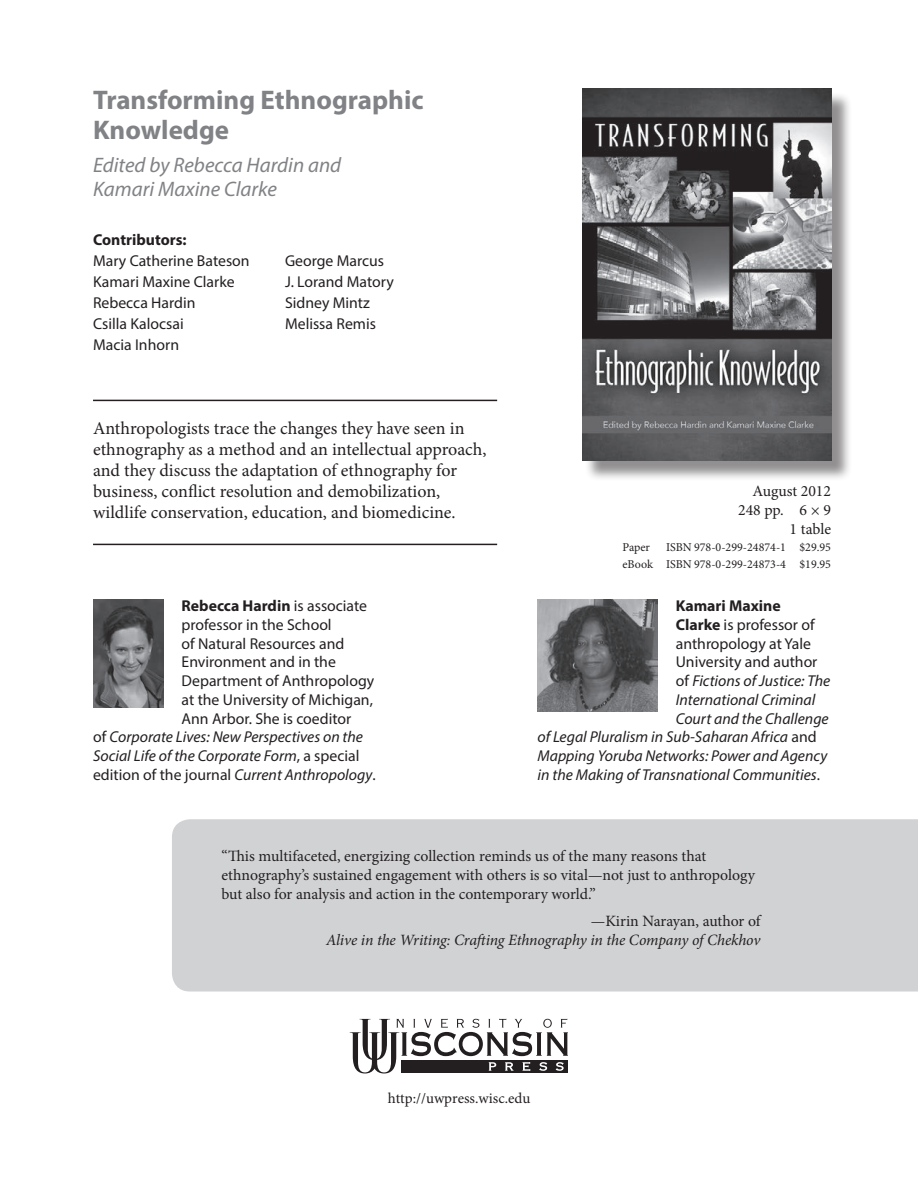
<style>
.page{position:relative;width:918px;height:1188px;background:#fff}
.page>*{position:absolute;margin:0;border:0;box-sizing:border-box;transform-origin:0 0}
.t1{font:700 27px/30px "Myriad Pro";color:#808285}
.t2{font:italic 21px/24px "Myriad Pro";color:#808285}
.t3{font:18px/21px "Minion Pro";color:#231f20}
.t4{font:15.75px/21px "Myriad Pro";color:#231f20}
.t5{font:italic 15.75px "Myriad Pro";color:#231f20}
.t6{font:15.75px/18.8px "Minion Pro";letter-spacing:-.005em;color:#231f20}
.t7{font:italic 15.75px "Minion Pro";letter-spacing:-.015em;color:#231f20}
.t8{font:700 15.75px "Myriad Pro";color:#231f20}
.t9{font:15px "Minion Pro";color:#231f20}
.t10{font:12px/16.2px "Minion Pro";color:#231f20;text-align:right}
.s1{font-weight:400}
.s2{font-style:normal}
.s3{font-style:italic}
.s4{font-weight:700}
</style>
<div class="page">
<div style="left:172px;top:819px;width:746px;height:173px;background:#d1d2d4"></div>
<div style="left:584px;top:91px;width:268px;height:391px;background:#231f20;opacity:.5"></div>
<img style="left:582px;top:89px;width:249px;height:372px">
<svg style="left:350px;top:1019px;width:218px;height:55px"></svg>
<hr style="left:93px;top:400px;width:404px;height:1px;background:#231f20">
<hr style="left:93px;top:544px;width:404px;height:1px;background:#231f20">
<img style="left:93px;top:599px;width:71px;height:108px">
<img style="left:538px;top:599px;width:120px;height:113px">
<h1 class="t1" style="left:93px;top:84px;width:332px">Transforming Ethnographic<br>Knowledge</h1>
<h2 class="t2" style="left:93px;top:152px;width:250px">Edited by Rebecca Hardin and<br>Kamari Maxine Clarke</h2>
<p class="t8" style="left:93px;top:230px;width:95px">Contributors:</p>
<p class="t4" style="left:93px;top:250px;width:158px">Mary Catherine Bateson<br>Kamari Maxine Clarke<br>Rebecca Hardin<br>Csilla Kalocsai<br>Macia Inhorn</p>
<p class="t4" style="left:285px;top:250px;width:110px">George Marcus<br>J. Lorand Matory<br>Sidney Mintz<br>Melissa Remis</p>
<p class="t3" style="left:93px;top:418px;width:395px">Anthropologists trace the changes they have seen in ethnography as a method and an intellectual approach, and they discuss the adaptation of ethnography for business, conflict resolution and demobilization, wildlife conservation, education, and biomedicine.</p>
<p class="t8" style="left:182px;top:596px;width:187px">Rebecca Hardin <span class="s1">is associate</span></p>
<p class="t4" style="left:182px;top:614px;width:152px">professor in the School</p>
<p class="t4" style="left:182px;top:633px;width:164px">of Natural Resources and</p>
<p class="t4" style="left:182px;top:651px;width:156px">Environment and in the</p>
<p class="t4" style="left:182px;top:670px;width:194px">Department of Anthropology</p>
<p class="t4" style="left:182px;top:689px;width:193px">at the University of Michigan,</p>
<p class="t4" style="left:182px;top:708px;width:171px">Ann Arbor. She is coeditor</p>
<p class="t5" style="left:93px;top:727px;width:272px"><span class="s2">of</span> Corporate Lives: New Perspectives on the</p>
<p class="t5" style="left:93px;top:746px;width:268px">Social Life of the Corporate Form<span class="s2">, a special</span></p>
<p class="t4" style="left:93px;top:764px;width:284px">edition of the journal <span class="s3">Current Anthropology</span>.</p>
<p class="t6" style="left:738px;top:482px;width:94px;text-align:right">August 2012<br>248 pp. 6 × 9<br>1 table</p>
<p class="t10" style="left:623px;top:540px;width:210px">ISBN 978-0-299-24874-1 $29.95<br>eBook ISBN 978-0-299-24873-4 $19.95</p>
<p class="t10" style="left:623px;top:540px;width:29px">Paper</p>
<p class="t8" style="left:676px;top:596px;width:107px">Kamari Maxine</p>
<p class="t4" style="left:676px;top:614px;width:140px"><span class="s4">Clarke</span> is professor of</p>
<p class="t4" style="left:676px;top:633px;width:137px">anthropology at Yale</p>
<p class="t4" style="left:676px;top:651px;width:143px">University and author</p>
<p class="t5" style="left:676px;top:671px;width:156px"><span class="s2">of</span> Fictions of Justice: The</p>
<p class="t5" style="left:676px;top:690px;width:141px">International Criminal</p>
<p class="t5" style="left:676px;top:709px;width:154px">Court and the Challenge</p>
<p class="t5" style="left:538px;top:727px;width:281px">of Legal Pluralism in Sub-Saharan Africa <span class="s2">and</span></p>
<p class="t5" style="left:538px;top:746px;width:291px">Mapping Yoruba Networks: Power and Agency</p>
<p class="t5" style="left:538px;top:765px;width:284px">in the Making of Transnational Communities<span class="s2">.</span></p>
<p class="t6" style="left:221px;top:847px;width:535px">“This multifaceted, energizing collection reminds us of the many reasons that ethnography’s sustained engagement with others is so vital—not just to anthropology but also for analysis and action in the contemporary world.”</p>
<p class="t6" style="left:591px;top:912px;width:171px">—Kirin Narayan, author of</p>
<p class="t7" style="left:326px;top:929px;width:436px">Alive in the Writing: Crafting Ethnography in the Company of Chekhov</p>
<p class="t9" style="left:388px;top:1088px;width:144px">http://uwpress.wisc.edu</p>
</div>
